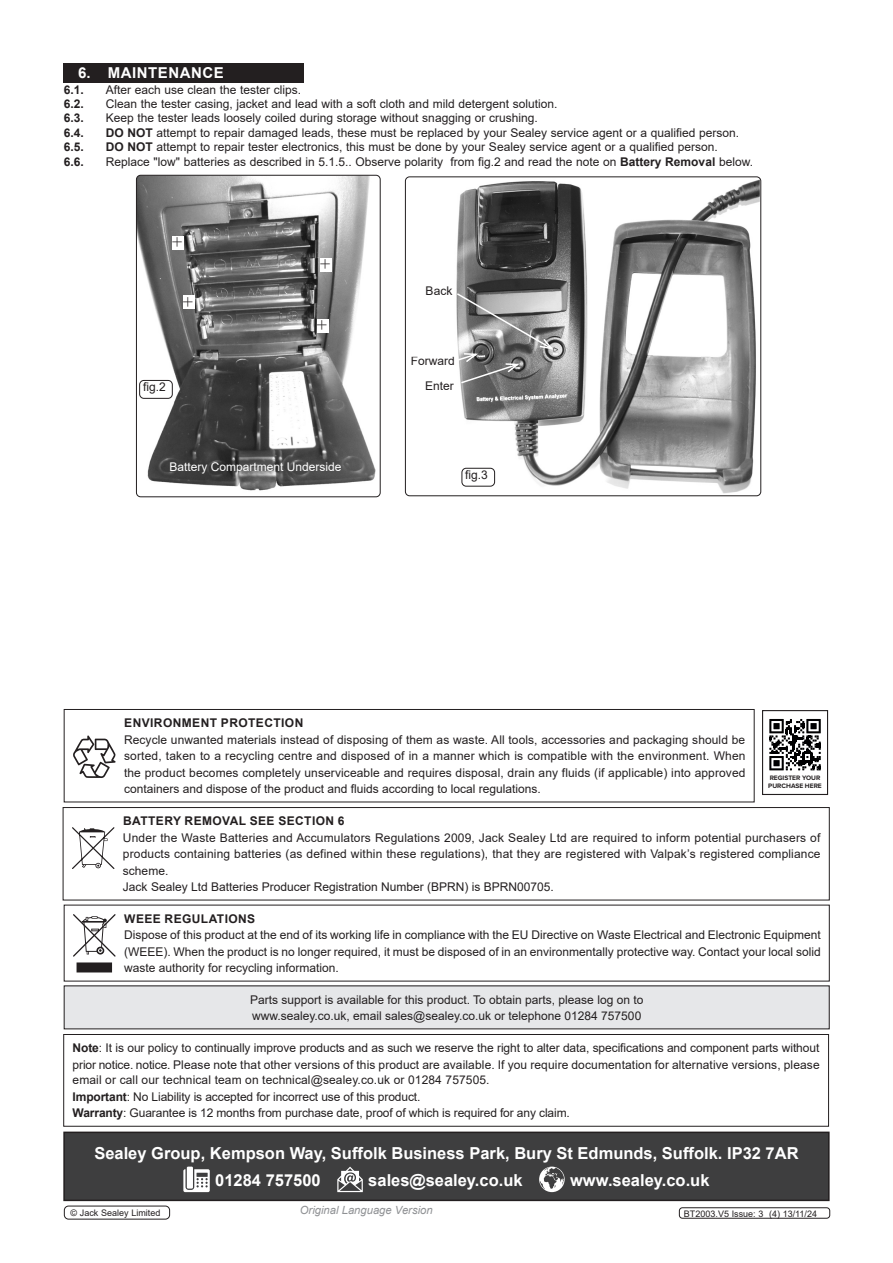
<style>
.page{position:relative;width:893px;height:1263px;background:#fff}
.page>*{position:absolute;margin:0;border:0;box-sizing:border-box;transform-origin:0 0}
.t1{font:18px "Times New Roman";color:#231f20}
.Footer_Contact_Information{font:700 16.5px "Arial";color:#fff}
.CHAPTER_HEADER_10point{font:700 15px "Arial";letter-spacing:.035em;color:#fff}
.Enviroment_Protection_Body{font:12px/16.5px "Arial";color:#231f20;text-align:justify}
.Important_Notification_Body{font:12px/16.2px "Arial";letter-spacing:-.01em;color:#231f20;text-align:justify}
.Battery_Removal__Body{font:12px/16.5px "Arial";color:#231f20;text-align:justify}
.Weee_Regulation_Body{font:12px/16.5px "Arial";color:#231f20;text-align:justify}
.Parts_Support_Body{font:12px/16.5px "Arial";color:#231f20}
.Battery_Removal__Header{font:700 12px "Arial";letter-spacing:.035em;color:#231f20}
.t2{font:12px "Arial";color:#fff}
.Enviroment_Protection_Header{font:700 12px "Arial";letter-spacing:.035em;color:#231f20}
.Weee_Regulation_Header{font:700 12px "Arial";letter-spacing:.035em;color:#231f20}
.t3{font:italic 11.25px "Arial";color:#8f9194}
.t4{font:9px "Arial";color:#231f20}
.t5{font:700 6.6px/7.8px "Proxima Nova";color:#231f20}
.s1{font-weight:700}
</style>
<div class="page">
<div style="left:64px;top:64px;width:240px;height:19px;background:#231f20"></div>
<img style="left:456px;top:178px;width:304px;height:318px">
<div style="left:405px;top:176px;width:356px;height:320px;border:1px solid #231f20;border-radius:4px"></div>
<div style="left:462px;top:468px;width:33px;height:18px;border:1px solid #231f20;border-radius:4px"></div>
<img style="left:136px;top:175px;width:243px;height:316px">
<div style="left:136px;top:175px;width:245px;height:322px;border:1px solid #231f20;border-radius:4px"></div>
<div style="left:183px;top:296px;width:11px;height:13px;background:#fff"></div>
<div style="left:172px;top:236px;width:12px;height:14px;background:#fff"></div>
<div style="left:317px;top:319px;width:11px;height:14px;background:#fff"></div>
<div style="left:320px;top:258px;width:12px;height:13px;background:#fff"></div>
<div style="left:139px;top:380px;width:34px;height:19px;border:1px solid #231f20;border-radius:4px"></div>
<svg style="left:456px;top:292px;width:99px;height:93px;background:#929292"></svg>
<div style="left:64px;top:1132px;width:765px;height:68px;background:#3e3e3f"></div>
<svg style="left:183px;top:1169px;width:27px;height:23px"></svg>
<div style="left:187px;top:1166px;width:6px;height:22px;background:#fff"></div>
<svg style="left:337px;top:1166px;width:26px;height:26px"></svg>
<svg style="left:539px;top:1166px;width:26px;height:26px"></svg>
<div style="left:63px;top:1131px;width:767px;height:70px;border:2px solid #231f20"></div>
<div style="left:63px;top:1034px;width:766px;height:92px;border:1px solid #231f20"></div>
<div style="left:64px;top:986px;width:765px;height:43px;background:#e6e7e9"></div>
<div style="left:77px;top:963px;width:34px;height:9px;background:#231f20"></div>
<div style="left:77px;top:962px;width:35px;height:10px;border:2px solid #231f20"></div>
<svg style="left:73px;top:914px;width:43px;height:43px"></svg>
<div style="left:63px;top:807px;width:767px;height:93px;border:1px solid #231f20"></div>
<svg style="left:72px;top:827px;width:42px;height:42px"></svg>
<div style="left:64px;top:709px;width:690px;height:93px;border:1px solid #231f20"></div>
<svg style="left:73px;top:735px;width:43px;height:43px"></svg>
<div style="left:64px;top:1206px;width:106px;height:13px;border:1px solid #231f20;border-radius:4px"></div>
<div style="left:679px;top:1207px;width:151px;height:11px;border:1px solid #231f20;border-radius:3px"></div>
<svg style="left:769px;top:770px;width:52px;height:1px"></svg>
<svg style="left:769px;top:719px;width:52px;height:51px"></svg>
<div style="left:762px;top:710px;width:66px;height:85px;border:1px solid #231f20"></div>
<p class="CHAPTER_HEADER_10point" style="left:78px;top:62px;width:147px">6. MAINTENANCE</p>
<p class="Battery_Removal__Header" style="left:64px;top:81px;width:22px">6.1.</p>
<p class="Enviroment_Protection_Body" style="left:106px;top:81px;width:197px">After each use clean the tester clips.</p>
<p class="Battery_Removal__Header" style="left:64px;top:95px;width:22px">6.2.</p>
<p class="Enviroment_Protection_Body" style="left:106px;top:95px;width:453px">Clean the tester casing, jacket and lead with a soft cloth and mild detergent solution.</p>
<p class="Battery_Removal__Header" style="left:64px;top:110px;width:22px">6.3.</p>
<p class="Enviroment_Protection_Body" style="left:106px;top:110px;width:433px">Keep the tester leads loosely coiled during storage without snagging or crushing.</p>
<p class="Battery_Removal__Header" style="left:64px;top:124px;width:22px">6.4.</p>
<p class="Enviroment_Protection_Body" style="left:106px;top:124px;width:635px"><span class="s1">DO NOT</span> attempt to repair damaged leads, these must be replaced by your Sealey service agent or a qualified person.</p>
<p class="Battery_Removal__Header" style="left:64px;top:139px;width:22px">6.5.</p>
<p class="Enviroment_Protection_Body" style="left:106px;top:139px;width:613px"><span class="s1">DO NOT</span> attempt to repair tester electronics, this must be done by your Sealey service agent or a qualified person.</p>
<p class="Battery_Removal__Header" style="left:64px;top:153px;width:22px">6.6.</p>
<p class="Enviroment_Protection_Body" style="left:106px;top:153px;width:649px">Replace "low" batteries as described in 5.1.5.. Observe polarity from fig.2 and read the note on <span class="s1">Battery Removal</span> below.</p>
<p class="t1" style="left:172px;top:230px;width:12px">+</p>
<p class="t1" style="left:183px;top:289px;width:12px">+</p>
<p class="Enviroment_Protection_Body" style="left:143px;top:378px;width:24px">fig.2</p>
<p class="t1" style="left:320px;top:252px;width:12px">+</p>
<p class="t1" style="left:317px;top:313px;width:12px">+</p>
<p class="t2" style="left:170px;top:459px;width:174px">Battery Compartment Underside</p>
<p class="Enviroment_Protection_Body" style="left:426px;top:282px;width:28px">Back</p>
<p class="Enviroment_Protection_Body" style="left:411px;top:353px;width:46px">Forward</p>
<p class="Enviroment_Protection_Body" style="left:425px;top:378px;width:30px">Enter</p>
<p class="Enviroment_Protection_Body" style="left:465px;top:466px;width:24px">fig.3</p>
<p class="Enviroment_Protection_Header" style="left:124px;top:714px;width:181px">ENVIRONMENT PROTECTION</p>
<p class="Enviroment_Protection_Body" style="left:124px;top:731px;width:623px">Recycle unwanted materials instead of disposing of them as waste. All tools, accessories and packaging should be sorted, taken to a recycling centre and disposed of in a manner which is compatible with the environment. When the product becomes completely unserviceable and requires disposal, drain any fluids (if applicable) into approved containers and dispose of the product and fluids according to local regulations.</p>
<p class="t5" style="left:768px;top:773px;width:55px">REGISTER YOUR<br>PURCHASE HERE</p>
<p class="Battery_Removal__Header" style="left:123px;top:812px;width:223px">BATTERY REMOVAL SEE SECTION 6</p>
<p class="Battery_Removal__Body" style="left:123px;top:829px;width:699px">Under the Waste Batteries and Accumulators Regulations 2009, Jack Sealey Ltd are required to inform potential purchasers of products containing batteries (as defined within these regulations), that they are registered with Valpak’s registered compliance scheme.</p>
<p class="Battery_Removal__Body" style="left:123px;top:879px;width:432px">Jack Sealey Ltd Batteries Producer Registration Number (BPRN) is BPRN00705.</p>
<p class="Weee_Regulation_Header" style="left:124px;top:910px;width:133px">WEEE REGULATIONS</p>
<p class="Weee_Regulation_Body" style="left:124px;top:927px;width:698px">Dispose of this product at the end of its working life in compliance with the EU Directive on Waste Electrical and Electronic Equipment (WEEE). When the product is no longer required, it must be disposed of in an environmentally protective way. Contact your local solid waste authority for recycling information.</p>
<p class="Parts_Support_Body" style="left:250px;top:991px;width:395px">Parts support is available for this product. To obtain parts, please log on to www.sealey.co.uk, email sales@sealey.co.uk or telephone 01284 757500</p>
<p class="Important_Notification_Body" style="left:73px;top:1040px;width:749px"><span class="s1">Note</span>: It is our policy to continually improve products and as such we reserve the right to alter data, specifications and component parts without prior notice. notice. Please note that other versions of this product are available. If you require documentation for alternative versions, please email or call our technical team on technical@sealey.co.uk or 01284 757505.</p>
<p class="Important_Notification_Body" style="left:73px;top:1088px;width:349px"><span class="s1">Important</span>: No Liability is accepted for incorrect use of this product.</p>
<p class="Important_Notification_Body" style="left:73px;top:1105px;width:499px"><span class="s1">Warranty</span>: Guarantee is 12 months from purchase date, proof of which is required for any claim.</p>
<p class="Footer_Contact_Information" style="left:94px;top:1141px;width:706px">Sealey Group, Kempson Way, Suffolk Business Park, Bury St Edmunds, Suffolk. IP32 7AR</p>
<p class="Footer_Contact_Information" style="left:215px;top:1168px;width:107px">01284 757500</p>
<p class="Footer_Contact_Information" style="left:368px;top:1168px;width:156px">sales@sealey.co.uk</p>
<p class="Footer_Contact_Information" style="left:570px;top:1168px;width:141px">www.sealey.co.uk</p>
<p class="t4" style="left:70px;top:1206px;width:91px">© Jack Sealey Limited</p>
<p class="t3" style="left:300px;top:1202px;width:134px">Original Language Version</p>
<p class="t4" style="left:684px;top:1207px;width:135px">BT2003.V5 Issue: 3 (4) 13/11/24</p>
</div>
